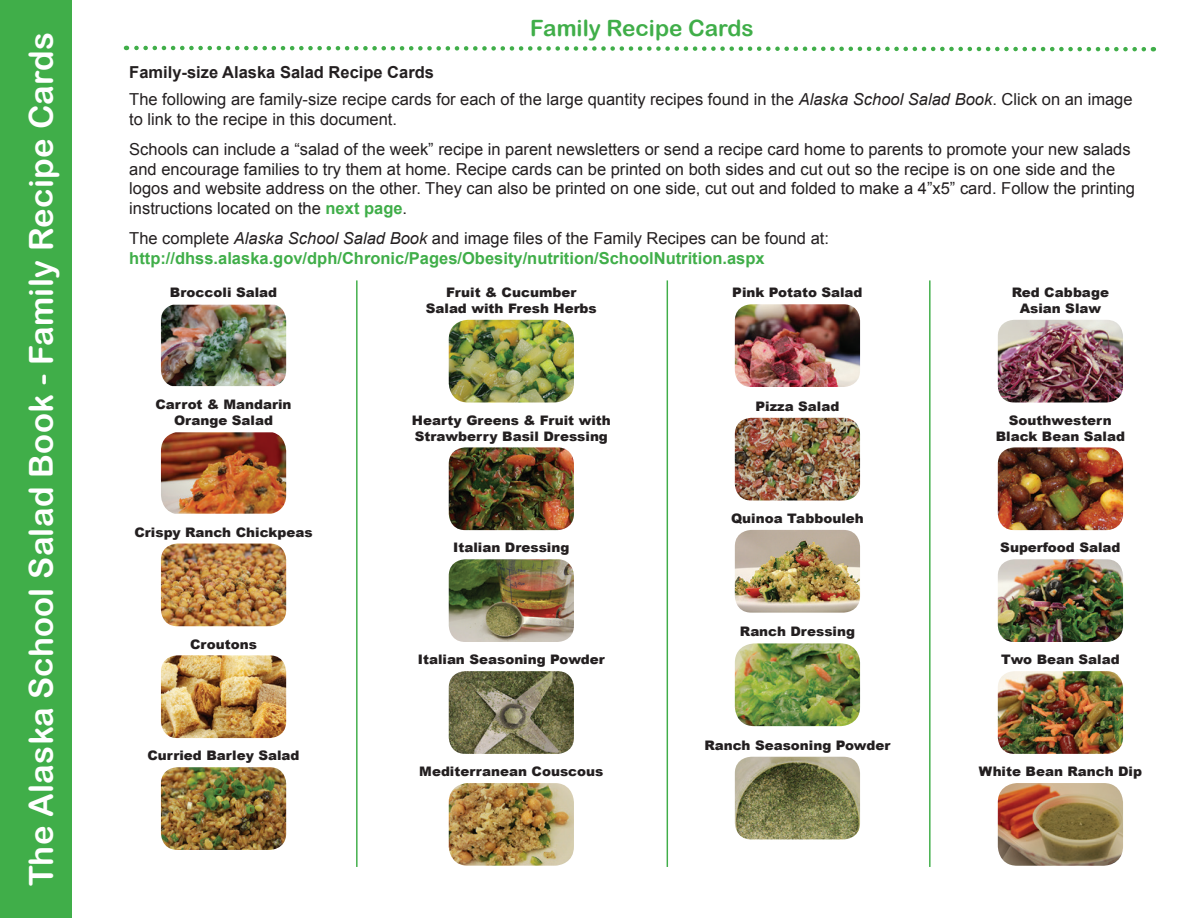
<style>
.page{position:relative;width:1188px;height:918px;background:#fff}
.page>*{position:absolute;margin:0;border:0;box-sizing:border-box;transform-origin:0 0}
.Salad_Book_H2{font:33px "Arial Rounded MT Bold";letter-spacing:.01em;color:#fff}
.t1{font:22.5px "Arial Rounded MT Bold";color:#40ae49}
.t2{font:16.5px/19.5px "Arial";color:#231f20}
.t3{font:700 16.5px/19.5px "Arial";color:#40ae49}
.t4{font:700 16.5px "Arial";color:#231f20}
.t5{font:900 13.2px/15.8px "Arial";color:#231f20;text-align:center}
.s1{font-style:italic}
.s2{font-weight:700;color:#40ae49}
.s3{font-weight:400;color:#231f20}
.s4{font-weight:400;font-style:italic;color:#231f20}
</style>
<div class="page">
<svg style="left:126px;top:45px;width:1028px;height:7px"></svg>
<div style="left:0;top:0;width:72px;height:918px;background:#40ae49"></div>
<img style="left:161px;top:305px;width:125px;height:81px">
<img style="left:161px;top:432px;width:125px;height:82px">
<img style="left:161px;top:544px;width:125px;height:82px">
<img style="left:161px;top:655px;width:125px;height:83px">
<img style="left:161px;top:767px;width:125px;height:83px">
<img style="left:449px;top:320px;width:125px;height:83px">
<img style="left:449px;top:447px;width:125px;height:83px">
<img style="left:449px;top:559px;width:125px;height:83px">
<img style="left:449px;top:671px;width:125px;height:83px">
<img style="left:449px;top:783px;width:125px;height:83px">
<img style="left:735px;top:304px;width:125px;height:83px">
<img style="left:735px;top:418px;width:125px;height:83px">
<img style="left:735px;top:530px;width:125px;height:83px">
<img style="left:735px;top:643px;width:125px;height:83px">
<img style="left:735px;top:757px;width:125px;height:82px">
<img style="left:998px;top:320px;width:125px;height:83px">
<img style="left:998px;top:447px;width:125px;height:83px">
<img style="left:998px;top:559px;width:125px;height:83px">
<img style="left:998px;top:671px;width:125px;height:83px">
<img style="left:998px;top:783px;width:125px;height:83px">
<hr style="left:356px;top:280px;width:2px;height:587px;background:#40ae49">
<hr style="left:667px;top:280px;width:1px;height:587px;background:#40ae49">
<hr style="left:929px;top:280px;width:2px;height:587px;background:#40ae49">
<p class="Salad_Book_H2" style="left:22px;top:886px;width:856px;rotate:-90deg">The Alaska School Salad Book - Family Recipe Cards</p>
<p class="t1" style="left:530px;top:15px;width:225px">Family Recipe Cards</p>
<p class="t4" style="left:129px;top:61px;width:306px">Family-size Alaska Salad Recipe Cards</p>
<p class="t2" style="left:129px;top:90px;width:1005px">The following are family-size recipe cards for each of the large quantity recipes found in the <span class="s1">Alaska School Salad Book</span>. Click on an image to link to the recipe in this document.</p>
<p class="t2" style="left:129px;top:140px;width:1007px">Schools can include a “salad of the week” recipe in parent newsletters or send a recipe card home to parents to promote your new salads and encourage families to try them at home. Recipe cards can be printed on both sides and cut out so the recipe is on one side and the logos and website address on the other. They can also be printed on one side, cut out and folded to make a 4”x5” card. Follow the printing instructions located on the <span class="s2">next page</span>.</p>
<p class="t3" style="left:129px;top:229px;width:701px"><span class="s3">The complete</span> <span class="s4">Alaska School Salad Book</span> <span class="s3">and image files of the Family Recipes can be found at: </span>http://dhss.alaska.gov/dph/Chronic/Pages/Obesity/nutrition/SchoolNutrition.aspx</p>
<p class="t5" style="left:170px;top:284px;width:109px">Broccoli Salad</p>
<p class="t5" style="left:155px;top:396px;width:138px">Carrot &amp; Mandarin<br>Orange Salad</p>
<p class="t5" style="left:135px;top:524px;width:180px">Crispy Ranch Chickpeas</p>
<p class="t5" style="left:190px;top:636px;width:68px">Croutons</p>
<p class="t5" style="left:148px;top:747px;width:154px">Curried Barley Salad</p>
<p class="t5" style="left:426px;top:284px;width:173px">Fruit &amp; Cucumber<br>Salad with Fresh Herbs</p>
<p class="t5" style="left:732px;top:284px;width:132px">Pink Potato Salad</p>
<p class="t5" style="left:1012px;top:284px;width:99px">Red Cabbage<br>Asian Slaw</p>
<p class="t5" style="left:756px;top:398px;width:85px">Pizza Salad</p>
<p class="t5" style="left:412px;top:412px;width:201px;text-align:left">Hearty Greens &amp; Fruit with<br>Strawberry Basil Dressing</p>
<p class="t5" style="left:996px;top:412px;width:131px">Southwestern<br>Black Bean Salad</p>
<p class="t5" style="left:731px;top:510px;width:134px">Quinoa Tabbouleh</p>
<p class="t5" style="left:453px;top:539px;width:118px">Italian Dressing</p>
<p class="t5" style="left:1000px;top:539px;width:122px">Superfood Salad</p>
<p class="t5" style="left:740px;top:623px;width:117px">Ranch Dressing</p>
<p class="t5" style="left:418px;top:651px;width:189px">Italian Seasoning Powder</p>
<p class="t5" style="left:1001px;top:651px;width:120px">Two Bean Salad</p>
<p class="t5" style="left:704px;top:737px;width:188px">Ranch Seasoning Powder</p>
<p class="t5" style="left:419px;top:763px;width:186px">Mediterranean Couscous</p>
<p class="t5" style="left:979px;top:763px;width:165px">White Bean Ranch Dip</p>
</div>
